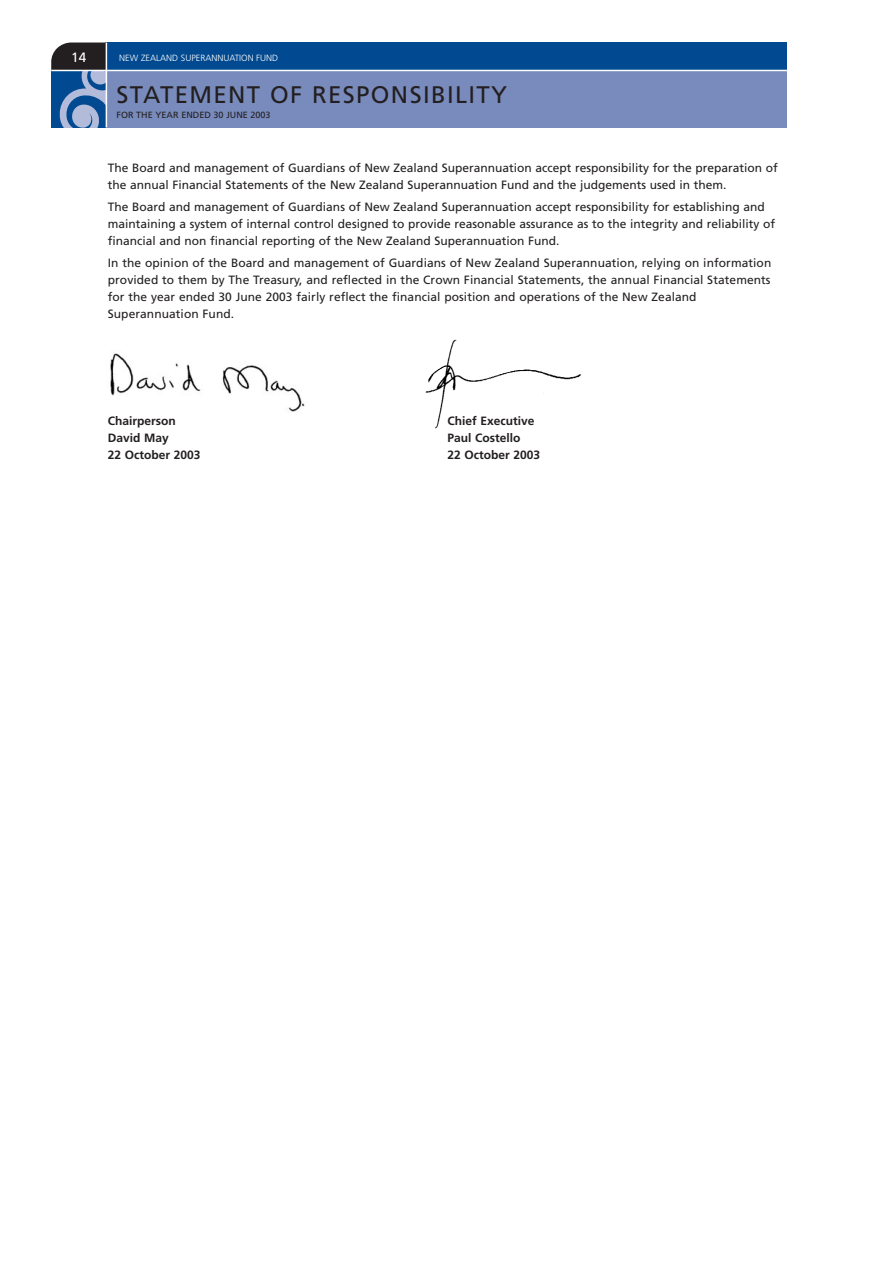
<style>
.page{position:relative;width:893px;height:1263px;background:#fff}
.page>*{position:absolute;margin:0;border:0;box-sizing:border-box;transform-origin:0 0}
.t1{font:24px "Frutiger";letter-spacing:.055em;color:#231f20}
.t2{font:13.5px "Frutiger";color:#fff}
.t3{font:12px/17.2px "Frutiger";color:#231f20}
.t4{font:700 12px "Frutiger";color:#231f20}
.t5{font:300 9px "Frutiger";color:#fff}
.t6{font:9px "Frutiger";color:#231f20}
</style>
<div class="page">
<img style="left:425px;top:339px;width:156px;height:90px">
<img style="left:110px;top:353px;width:195px;height:59px">
<div style="left:105px;top:71px;width:682px;height:57px;background:#788bbc"></div>
<div style="left:105px;top:43px;width:682px;height:28px;background:#014990"></div>
<svg style="left:51px;top:43px;width:55px;height:85px;background:#456286"></svg>
<hr style="left:51px;top:70px;width:748px;height:1px;background:#fff">
<hr style="left:106px;top:43px;width:1px;height:85px;background:#fff">
<p class="t2" style="left:71px;top:52px;width:17px">14</p>
<p class="t5" style="left:119px;top:54px;width:160px">NEW ZEALAND SUPERANNUATION FUND</p>
<h1 class="t1" style="left:116px;top:85px;width:392px">STATEMENT OF RESPONSIBILITY</h1>
<p class="t6" style="left:116px;top:111px;width:156px">FOR THE YEAR ENDED 30 JUNE 2003</p>
<p class="t3" style="left:108px;top:160px;width:671px">The Board and management of Guardians of New Zealand Superannuation accept responsibility for the preparation of the annual Financial Statements of the New Zealand Superannuation Fund and the judgements used in them.</p>
<p class="t3" style="left:108px;top:199px;width:669px">The Board and management of Guardians of New Zealand Superannuation accept responsibility for establishing and maintaining a system of internal control designed to provide reasonable assurance as to the integrity and reliability of financial and non financial reporting of the New Zealand Superannuation Fund.</p>
<p class="t3" style="left:108px;top:255px;width:665px">In the opinion of the Board and management of Guardians of New Zealand Superannuation, relying on information provided to them by The Treasury, and reflected in the Crown Financial Statements, the annual Financial Statements for the year ended 30 June 2003 fairly reflect the financial position and operations of the New Zealand Superannuation Fund.</p>
<p class="t4" style="left:108px;top:416px;width:69px">Chairperson</p>
<p class="t4" style="left:447px;top:416px;width:89px">Chief Executive</p>
<p class="t4" style="left:108px;top:433px;width:63px">David May</p>
<p class="t4" style="left:447px;top:433px;width:75px">Paul Costello</p>
<p class="t4" style="left:108px;top:450px;width:94px">22 October 2003</p>
<p class="t4" style="left:447px;top:450px;width:94px">22 October 2003</p>
</div>
